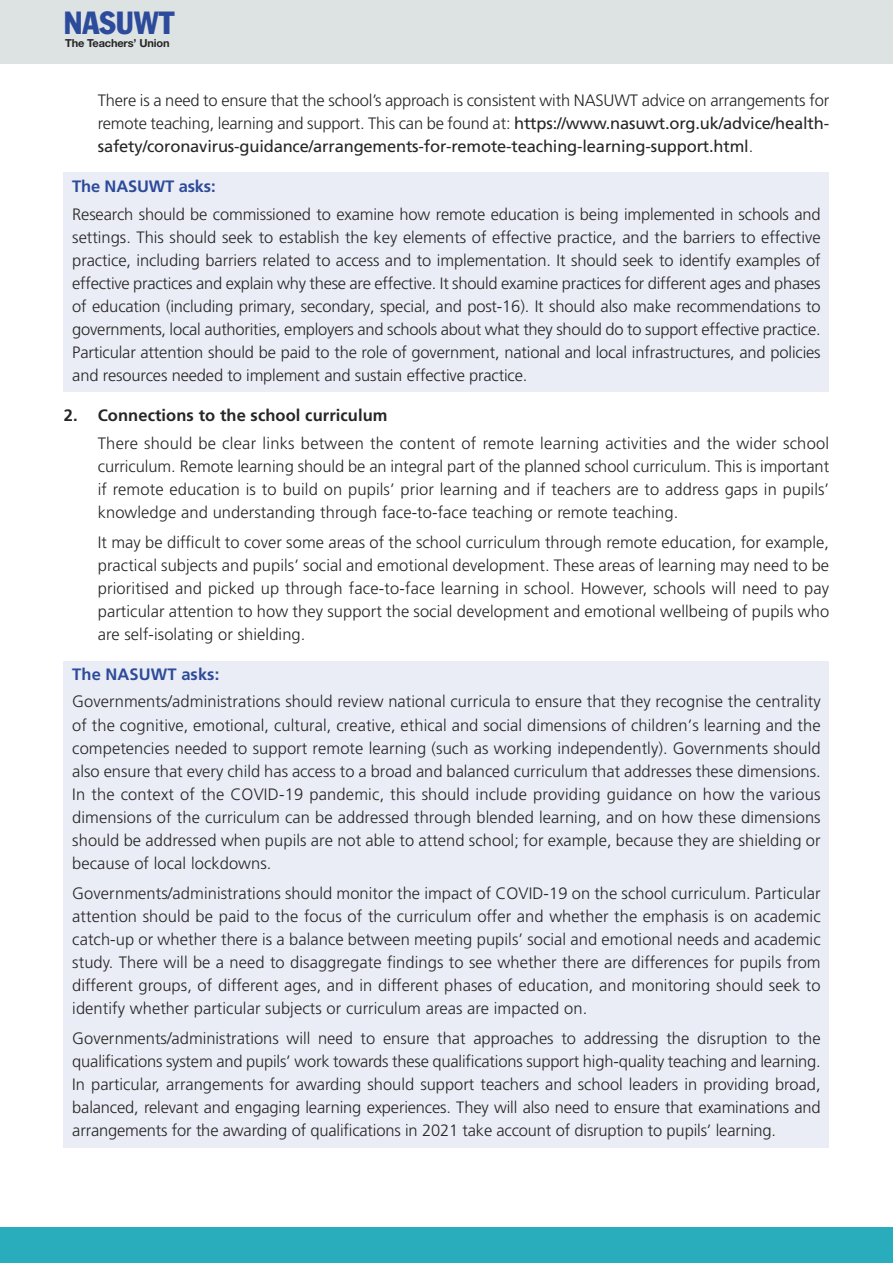
<style>
.page{position:relative;width:893px;height:1263px;background:#fff}
.page>*{position:absolute;margin:0;border:0;box-sizing:border-box;transform-origin:0 0}
.t1{font:condensed 31.5px "Franklin Gothic";color:#2d4b9b}
.t2{font:300 16.5px/23.1px "Frutiger";letter-spacing:.005em;color:#272526;text-align:justify}
.t3{font:300 16.5px/23.1px "Frutiger CE";letter-spacing:-.005em;color:#272526;text-align:justify}
.t4{font:700 16.5px "Frutiger";letter-spacing:.005em;color:#272526}
.t5{font:700 16.5px "Frutiger";letter-spacing:-.005em;color:#2d4b9b}
.t6{font:700 11.1px "Helvetica Neue";letter-spacing:-.015em;color:#272526}
.s1{font-weight:400}
</style>
<div class="page">
<div style="left:64px;top:172px;width:765px;height:220px;background:#eaedf5"></div>
<div style="left:64px;top:661px;width:765px;height:487px;background:#eaedf5"></div>
<div style="left:0;top:0;width:893px;height:64px;background:#dde3e3"></div>
<div style="left:0;top:1227px;width:893px;height:36px;background:#29adbc"></div>
<p class="t1" style="left:64px;top:12px;width:112px">NASUWT</p>
<p class="t6" style="left:65px;top:39px;width:106px">The Teachers’ Union</p>
<p class="t2" style="left:98px;top:90px;width:733px">There is a need to ensure that the school’s approach is consistent with NASUWT advice on arrangements for remote teaching, learning and support. This can be found at: <span class="s1">https://www.nasuwt.org.uk/advice/health&shy;safety/coronavirus-guidance/arrangements-for-remote-teaching-learning-support.html</span>.</p>
<p class="t5" style="left:72px;top:180px;width:145px">The NASUWT asks:</p>
<p class="t3" style="left:72px;top:204px;width:750px">Research should be commissioned to examine how remote education is being implemented in schools and settings. This should seek to establish the key elements of effective practice, and the barriers to effective practice, including barriers related to access and to implementation. It should seek to identify examples of effective practices and explain why these are effective. It should examine practices for different ages and phases of education (including primary, secondary, special, and post-16). It should also make recommendations to governments, local authorities, employers and schools about what they should do to support effective practice.<br>Particular attention should be paid to the role of government, national and local infrastructures, and policies and resources needed to implement and sustain effective practice.</p>
<p class="t4" style="left:64px;top:409px;width:325px">2. Connections to the school curriculum</p>
<p class="t2" style="left:98px;top:433px;width:733px">There should be clear links between the content of remote learning activities and the wider school curriculum. Remote learning should be an integral part of the planned school curriculum. This is important if remote education is to build on pupils’ prior learning and if teachers are to address gaps in pupils’ knowledge and understanding through face-to-face teaching or remote teaching.</p>
<p class="t2" style="left:98px;top:531px;width:733px">It may be difficult to cover some areas of the school curriculum through remote education, for example, practical subjects and pupils’ social and emotional development. These areas of learning may need to be prioritised and picked up through face-to-face learning in school. However, schools will need to pay particular attention to how they support the social development and emotional wellbeing of pupils who are self-isolating or shielding.</p>
<p class="t5" style="left:72px;top:668px;width:149px">The NASUWT asks:</p>
<p class="t3" style="left:72px;top:691px;width:750px">Governments/administrations should review national curricula to ensure that they recognise the centrality of the cognitive, emotional, cultural, creative, ethical and social dimensions of children’s learning and the competencies needed to support remote learning (such as working independently). Governments should also ensure that every child has access to a broad and balanced curriculum that addresses these dimensions.<br>In the context of the COVID-19 pandemic, this should include providing guidance on how the various dimensions of the curriculum can be addressed through blended learning, and on how these dimensions should be addressed when pupils are not able to attend school; for example, because they are shielding or because of local lockdowns.</p>
<p class="t2" style="left:72px;top:883px;width:750px">Governments/administrations should monitor the impact of COVID-19 on the school curriculum. Particular attention should be paid to the focus of the curriculum offer and whether the emphasis is on academic catch-up or whether there is a balance between meeting pupils’ social and emotional needs and academic study. There will be a need to disaggregate findings to see whether there are differences for pupils from different groups, of different ages, and in different phases of education, and monitoring should seek to identify whether particular subjects or curriculum areas are impacted on.</p>
<p class="t2" style="left:72px;top:1027px;width:750px">Governments/administrations will need to ensure that approaches to addressing the disruption to the qualifications system and pupils’ work towards these qualifications support high-quality teaching and learning.<br>In particular, arrangements for awarding should support teachers and school leaders in providing broad, balanced, relevant and engaging learning experiences. They will also need to ensure that examinations and arrangements for the awarding of qualifications in 2021 take account of disruption to pupils’ learning.</p>
</div>
